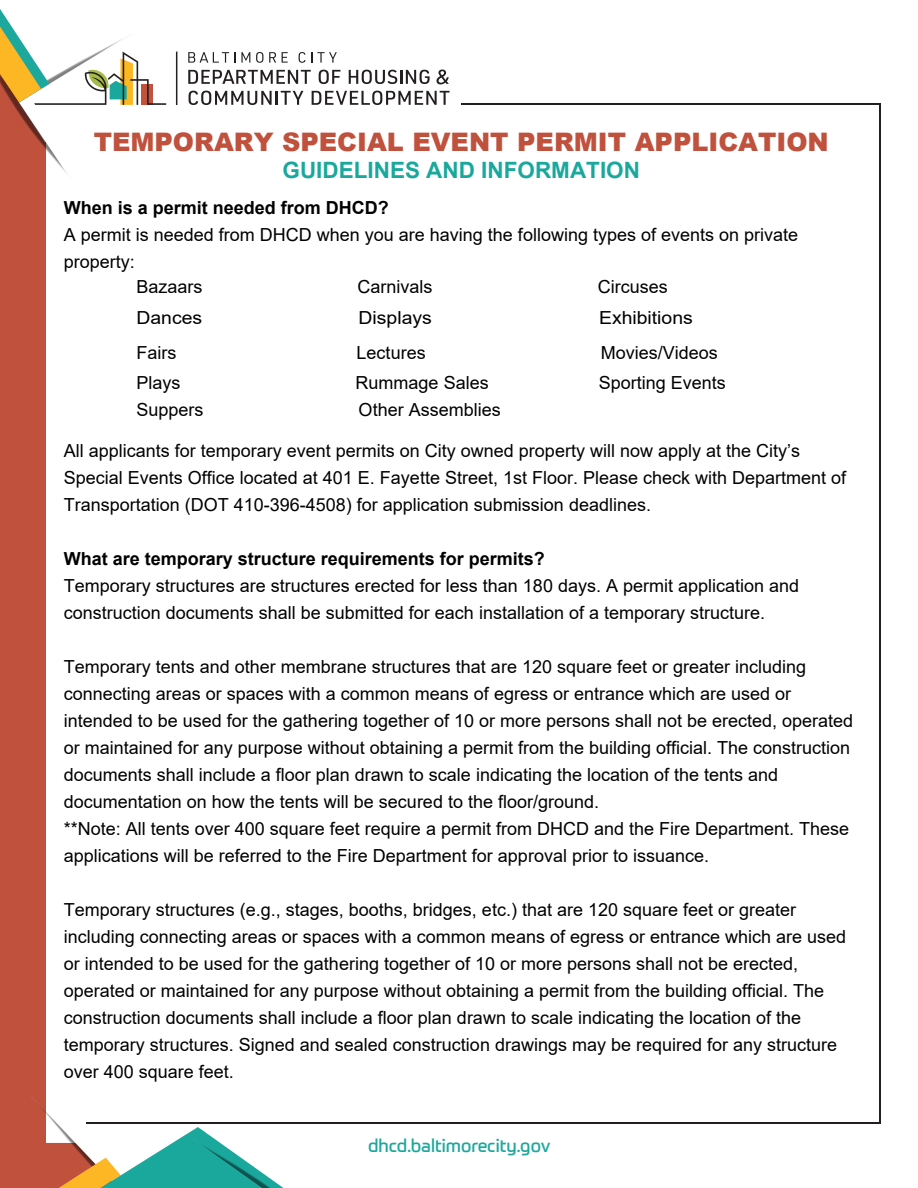
<style>
.page{position:relative;width:918px;height:1188px;background:#fff}
.page>*{position:absolute;margin:0;border:0;box-sizing:border-box;transform-origin:0 0}
.t1{font:900 25.5px "Arial";color:#c0513d}
.t2{font:700 22.5px "Arial";color:#1aa89d}
.t3{font:18px/27px "Arial";color:#000}
.t4{font:700 18px "Arial";color:#000}
.t5{font:18px "Arial";color:#000;scale:1.08 1}
.t6{font:18px "Prometo";color:#1ca89d}
</style>
<div class="page">
<div style="left:0;top:142px;width:45px;height:1046px;background:#c0513d"></div>
<svg style="left:31px;top:1095px;width:253px;height:93px"></svg>
<svg style="left:188px;top:70px;width:123px;height:14px"></svg>
<svg style="left:319px;top:70px;width:21px;height:14px"></svg>
<svg style="left:349px;top:70px;width:81px;height:14px"></svg>
<svg style="left:437px;top:70px;width:12px;height:14px"></svg>
<svg style="left:189px;top:91px;width:114px;height:14px"></svg>
<svg style="left:312px;top:91px;width:138px;height:14px"></svg>
<svg style="left:188px;top:52px;width:47px;height:11px"></svg>
<svg style="left:241px;top:52px;width:9px;height:11px"></svg>
<svg style="left:256px;top:52px;width:7px;height:11px"></svg>
<svg style="left:269px;top:52px;width:7px;height:11px"></svg>
<svg style="left:282px;top:52px;width:6px;height:11px"></svg>
<svg style="left:299px;top:52px;width:6px;height:11px"></svg>
<svg style="left:311px;top:52px;width:26px;height:11px"></svg>
<svg style="left:0;top:9px;width:166px;height:251px"></svg>
<hr style="left:176px;top:52px;width:1px;height:53px;background:#231f20">
<hr style="left:461px;top:103px;width:419px;height:2px;background:#231f20">
<hr style="left:86px;top:1122px;width:794px;height:2px;background:#231f20">
<hr style="left:879px;top:104px;width:1px;height:1020px;background:#231f20">
<h1 class="t1" style="left:94px;top:124px;width:737px">TEMPORARY SPECIAL EVENT PERMIT APPLICATION</h1>
<p class="t2" style="left:283px;top:155px;width:359px">GUIDELINES AND INFORMATION</p>
<p class="t4" style="left:64px;top:195px;width:327px">When is a permit needed from DHCD?</p>
<p class="t3" style="left:64px;top:221px;width:736px">A permit is needed from DHCD when you are having the following types of events on private property:</p>
<p class="t3" style="left:137px;top:273px;width:68px">Bazaars</p>
<p class="t3" style="left:358px;top:273px;width:77px">Carnivals</p>
<p class="t3" style="left:598px;top:273px;width:72px">Circuses</p>
<p class="t5" style="left:137px;top:306px;width:62px">Dances</p>
<p class="t5" style="left:359px;top:306px;width:69px">Displays</p>
<p class="t5" style="left:599px;top:306px;width:88px">Exhibitions</p>
<p class="t3" style="left:137px;top:339px;width:41px">Fairs</p>
<p class="t3" style="left:357px;top:339px;width:71px">Lectures</p>
<p class="t3" style="left:601px;top:339px;width:119px">Movies/Videos</p>
<p class="t3" style="left:137px;top:370px;width:46px">Plays</p>
<p class="t3" style="left:356px;top:370px;width:135px">Rummage Sales</p>
<p class="t3" style="left:599px;top:370px;width:129px">Sporting Events</p>
<p class="t3" style="left:137px;top:397px;width:69px">Suppers</p>
<p class="t3" style="left:359px;top:397px;width:144px">Other Assemblies</p>
<p class="t3" style="left:64px;top:437px;width:784px">All applicants for temporary event permits on City owned property will now apply at the City’s<br>Special Events Office located at 401 E. Fayette Street, 1st Floor. Please check with Department of<br>Transportation (DOT 410-396-4508) for application submission deadlines.</p>
<p class="t4" style="left:64px;top:546px;width:483px">What are temporary structure requirements for permits?</p>
<p class="t3" style="left:64px;top:572px;width:737px">Temporary structures are structures erected for less than 180 days. A permit application and construction documents shall be submitted for each installation of a temporary structure.</p>
<p class="t3" style="left:64px;top:653px;width:791px">Temporary tents and other membrane structures that are 120 square feet or greater including connecting areas or spaces with a common means of egress or entrance which are used or intended to be used for the gathering together of 10 or more persons shall not be erected, operated or maintained for any purpose without obtaining a permit from the building official. The construction documents shall include a floor plan drawn to scale indicating the location of the tents and documentation on how the tents will be secured to the floor/ground.<br>**Note: All tents over 400 square feet require a permit from DHCD and the Fire Department. These applications will be referred to the Fire Department for approval prior to issuance.</p>
<p class="t3" style="left:64px;top:896px;width:784px">Temporary structures (e.g., stages, booths, bridges, etc.) that are 120 square feet or greater including connecting areas or spaces with a common means of egress or entrance which are used or intended to be used for the gathering together of 10 or more persons shall not be erected, operated or maintained for any purpose without obtaining a permit from the building official. The construction documents shall include a floor plan drawn to scale indicating the location of the temporary structures. Signed and sealed construction drawings may be required for any structure over 400 square feet.</p>
<p class="t6" style="left:368px;top:1135px;width:184px">dhcd.baltimorecity.gov</p>
</div>
